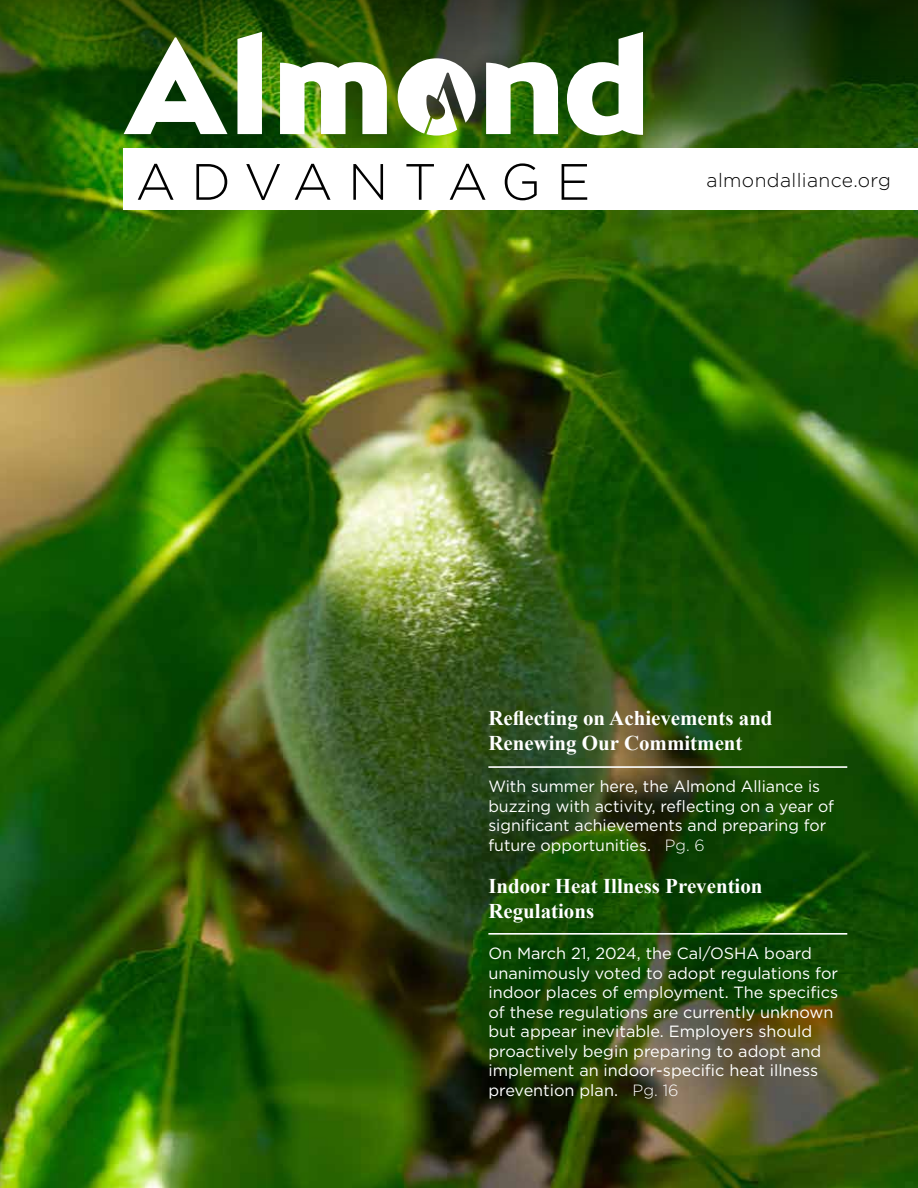
<style>
.page{position:relative;width:918px;height:1188px;background:#fff}
.page>*{position:absolute;margin:0;border:0;box-sizing:border-box;transform-origin:0 0}
.t1{font:300 51px "Gotham";letter-spacing:.28em;color:#000}
.t2{font:700 20.85px/25px "Times New Roman";color:#fff}
.t3{font:300 19.35px "Gotham";letter-spacing:.02em;color:#000}
.t4{font:16.2px/19.5px "Gotham";color:#fff}
.s1{font-weight:300}
</style>
<div class="page">
<img style="left:0;top:210px;width:918px;height:978px">
<svg style="left:0;top:0;width:918px;height:210px;background:#254e0b"></svg>
<svg style="left:124px;top:37px;width:104px;height:97px"></svg>
<svg style="left:237px;top:32px;width:25px;height:102px"></svg>
<img style="left:280px;top:62px;width:107px;height:72px">
<svg style="left:486px;top:62px;width:72px;height:72px"></svg>
<svg style="left:567px;top:32px;width:76px;height:103px"></svg>
<div style="left:124px;top:149px;width:794px;height:61px;background:#fff"></div>
<svg style="left:398px;top:58px;width:78px;height:78px"></svg>
<hr style="left:488px;top:766px;width:359px;height:2px;background:#fff">
<hr style="left:488px;top:933px;width:359px;height:2px;background:#fff">
<h1 class="t1" style="left:136px;top:149px;width:456px">ADVANTAGE</h1>
<p class="t3" style="left:707px;top:168px;width:186px">almondalliance.org</p>
<p class="t2" style="left:488px;top:705px;width:286px">Reflecting on Achievements and<br>Renewing Our Commitment</p>
<p class="t4" style="left:488px;top:777px;width:347px">With summer here, the Almond Alliance is buzzing with activity, reflecting on a year of significant achievements and preparing for future opportunities. <span class="s1">Pg. 6</span></p>
<p class="t2" style="left:488px;top:873px;width:276px">Indoor Heat Illness Prevention<br>Regulations</p>
<p class="t4" style="left:488px;top:943px;width:351px">On March 21, 2024, the Cal/OSHA board unanimously voted to adopt regulations for indoor places of employment. The specifics of these regulations are currently unknown but appear inevitable. Employers should proactively begin preparing to adopt and implement an indoor-specific heat illness prevention plan. <span class="s1">Pg. 16</span></p>
</div>
